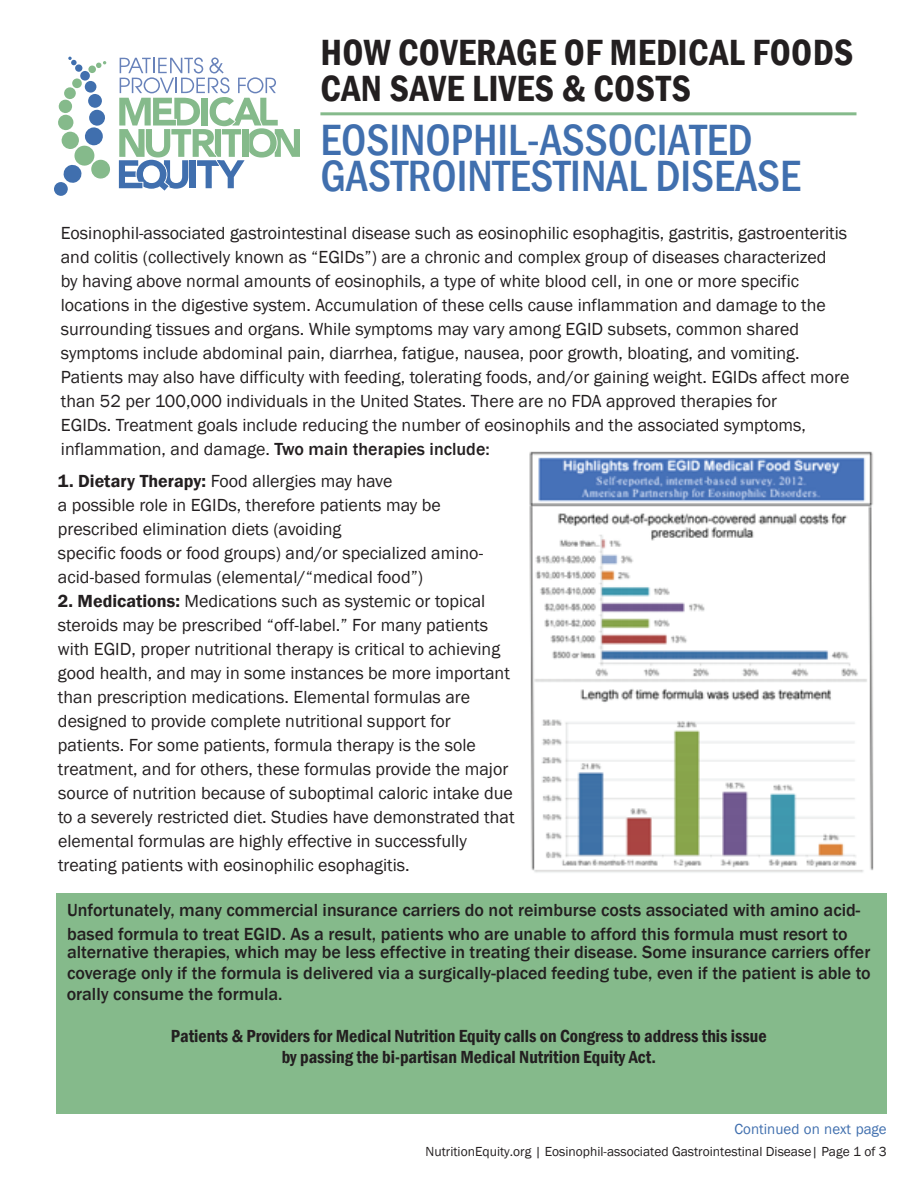
<style>
.page{position:relative;width:918px;height:1188px;background:#fff}
.page>*{position:absolute;margin:0;border:0;box-sizing:border-box;transform-origin:0 0}
.t1{font:500 condensed 45px/36px "Franklin Gothic";color:#406fae}
.t2{font:600 condensed 37.5px/36px "Franklin Gothic";letter-spacing:.01em;color:#231f20}
.t3{font:18px/24px "Franklin Gothic";color:#231f20}
.t4{font:500 18px/21px "Franklin Gothic";color:#231f20}
.t5{font:600 condensed 18px/21px "Franklin Gothic";color:#231f20;text-align:center}
.t6{font:15px "Franklin Gothic";color:#406fae}
.t7{font:13.5px "Franklin Gothic";color:#231f20}
.s1{font-weight:500}
.s2{font-weight:600}
.s3{font-style:inherit}
</style>
<div class="page">
<div style="left:56px;top:893px;width:831px;height:221px;background:#85ba8b"></div>
<div style="left:58px;top:114px;width:16px;height:17px;background:#85ba8b;border-radius:50%"></div>
<div style="left:58px;top:99px;width:14px;height:14px;background:#85ba8b;border-radius:50%"></div>
<div style="left:64px;top:87px;width:12px;height:12px;background:#85ba8b;border-radius:50%"></div>
<div style="left:72px;top:78px;width:10px;height:10px;background:#85ba8b;border-radius:50%"></div>
<div style="left:88px;top:65px;width:8px;height:8px;background:#85ba8b;border-radius:50%"></div>
<svg style="left:96px;top:61px;width:10px;height:7px"></svg>
<svg style="left:85px;top:127px;width:18px;height:19px"></svg>
<div style="left:89px;top:109px;width:16px;height:17px;background:#406fae;border-radius:50%"></div>
<div style="left:88px;top:94px;width:14px;height:14px;background:#406fae;border-radius:50%"></div>
<div style="left:85px;top:81px;width:12px;height:12px;background:#406fae;border-radius:50%"></div>
<div style="left:80px;top:71px;width:10px;height:10px;background:#406fae;border-radius:50%"></div>
<div style="left:75px;top:64px;width:8px;height:8px;background:#406fae;border-radius:50%"></div>
<svg style="left:68px;top:57px;width:9px;height:8px"></svg>
<svg style="left:61px;top:131px;width:49px;height:53px"></svg>
<div style="left:54px;top:182px;width:14px;height:14px;background:#406fae;border-radius:50%"></div>
<svg style="left:119px;top:57px;width:181px;height:134px"></svg>
<hr style="left:320px;top:112px;width:537px;height:3px;background:#85ba8b">
<img style="left:529px;top:451px;width:345px;height:422px">
<h2 class="t2" style="left:320px;top:34px;width:534px">HOW COVERAGE OF MEDICAL FOODS<br>CAN SAVE LIVES &amp; COSTS</h2>
<h1 class="t1" style="left:320px;top:122px;width:482px">EOSINOPHIL-ASSOCIATED<br>GASTROINTESTINAL DISEASE</h1>
<p class="t3" style="left:61px;top:222px;width:790px">Eosinophil-associated gastrointestinal disease such as eosinophilic esophagitis, gastritis, gastroenteritis and colitis (collectively known as “EGIDs”) are a chronic and complex group of diseases characterized<br>by having above normal amounts of eosinophils, a type of white blood cell, in one or more specific locations in the digestive system. Accumulation of these cells cause inflammation and damage to the surrounding tissues and organs. While symptoms may vary among EGID subsets, common shared symptoms include abdominal pain, diarrhea, fatigue, nausea, poor growth, bloating, and vomiting.<br>Patients may also have difficulty with feeding, tolerating foods, and/or gaining weight. EGIDs affect more than 52 per 100,000 individuals in the United States. There are no FDA approved therapies for<br>EGIDs. Treatment goals include reducing the number of eosinophils and the associated symptoms, inflammation, and damage. <span class="s1">Two main therapies include:</span></p>
<p class="t3" style="left:58px;top:469px;width:427px"><span class="s2">1. Dietary Therapy:</span> Food allergies may have<br>a possible role in EGIDs, therefore patients may be prescribed elimination diets (avoiding<br>specific foods or food groups) and/or specialized amino&shy;acid-based formulas (elemental/“medical food”)</p>
<p class="t3" style="left:58px;top:589px;width:458px"><span class="s2">2. Medications:</span> Medications such as systemic or topical steroids may be prescribed “off-label.” For many patients with EGID, proper nutritional therapy is critical to achieving good health, and may in some instances be more important than prescription medications. Elemental formulas are designed to provide complete nutritional support for patients. For some patients, formula therapy is the sole treatment, and for others, these formulas provide the major source of nutrition because of suboptimal caloric intake due to a severely restricted diet. Studies have demonstrated that elemental formulas are highly effective in successfully treating patients with eosinophilic esophagitis.</p>
<p class="t4" style="left:67px;top:898px;width:795px;line-height:23.9px">Unfortunately, many commercial insurance carriers do not reimburse costs associated with amino acid&shy;based formula to treat EGID. As a result, patients who are unable to afford this formula must resort to</p>
<p class="t4" style="left:67px;top:941px;width:805px;text-align:justify">alternative therapies, which may be less effective in treating their disease. Some insurance carriers offer coverage only if the formula is delivered via a surgically-placed feeding tube, even if the patient is able to orally consume the formula.</p>
<p class="t5" style="left:171px;top:1025px;width:597px">Patients &amp; Providers for Medical Nutrition Equity calls on Congress to address this issue by passing the bi-partisan Medical Nutrition Equity Act.</p>
<p class="t6" style="left:735px;top:1120px;width:154px">Continued on next page</p>
<p class="t7" style="left:426px;top:1143px;width:463px"><span class="s3">NutritionEquity.org</span> | Eosinophil-associated Gastrointestinal Disease| Page 1 of 3</p>
</div>
